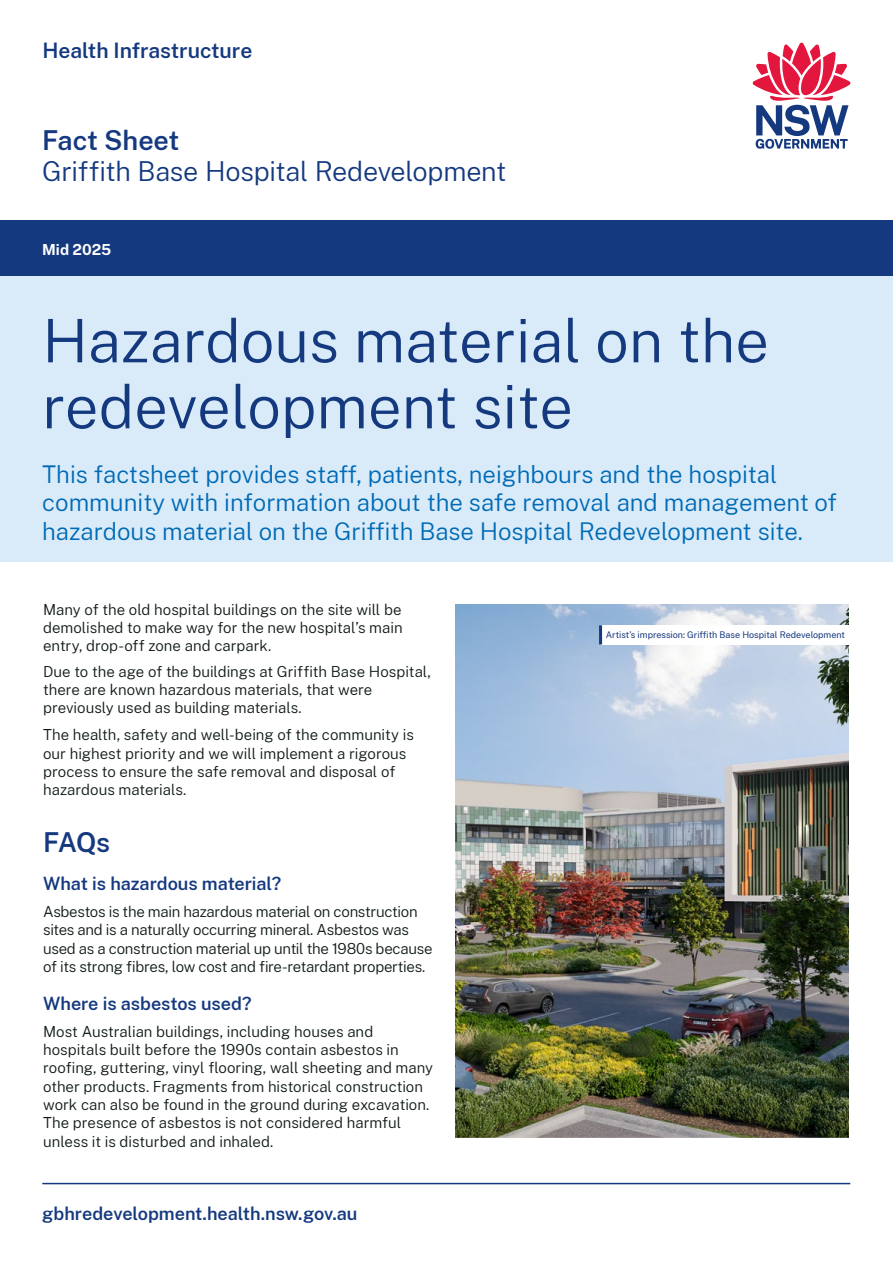
<style>
.page{position:relative;width:893px;height:1263px;background:#fff}
.page>*{position:absolute;margin:0;border:0;box-sizing:border-box;transform-origin:0 0}
.t1{font:300 60px/66px "Public Sans";color:#15397f}
.t2{font:300 27px/31.5px "Public Sans";letter-spacing:-.01em;color:#15397f}
.t3{font:600 27px "Public Sans";color:#15397f}
.Intro{font:300 24px/28.8px "Public Sans";color:#006ab5}
.t4{font:600 21px "Public Sans";letter-spacing:-.005em;color:#15397f}
.Question{font:600 18px "Public Sans";color:#15397f}
.Body{font:300 15px/18.3px "Public Sans";color:#0f1a18}
.Body-2{font:300 15px/18.3px "Public Sans";letter-spacing:-.02em;color:#0f1a18}
.Date{font:700 15px "Public Sans";color:#fff}
.Image_caption_-_white__preference{font:9px "Public Sans";color:#15397f}
.s1{font-weight:600}
</style>
<div class="page">
<svg style="left:753px;top:43px;width:97px;height:106px"></svg>
<div style="left:0;top:220px;width:893px;height:56px;background:#15397f"></div>
<div style="left:0;top:276px;width:893px;height:285px;background:#d9ebf9"></div>
<hr style="left:42px;top:1183px;width:808px;height:1px;background:#15397f">
<img style="left:455px;top:604px;width:394px;height:534px">
<div style="left:602px;top:625px;width:247px;height:19px;background:#fff"></div>
<hr style="left:599px;top:625px;width:3px;height:19px;background:#15397f">
<h3 class="t4" style="left:43px;top:35px;width:211px">Health Infrastructure</h3>
<h2 class="t2" style="left:42px;top:123px;width:466px"><span class="s1">Fact Sheet<br></span>Griffith Base Hospital Redevelopment</h2>
<p class="Date" style="left:42px;top:239px;width:71px">Mid 2025</p>
<h1 class="t1" style="left:42px;top:305px;width:728px">Hazardous material on the redevelopment site</h1>
<p class="Intro" style="left:42px;top:458px;width:796px">This factsheet provides staff, patients, neighbours and the hospital community with information about the safe removal and management of hazardous material on the Griffith Base Hospital Redevelopment site.</p>
<p class="Body" style="left:43px;top:600px;width:361px;text-align:justify">Many of the old hospital buildings on the site will be demolished to make way for the new hospital’s main entry, drop‑off zone and carpark.</p>
<p class="Body" style="left:43px;top:662px;width:389px">Due to the age of the buildings at Griffith Base Hospital, there are known hazardous materials, that were previously used as building materials.</p>
<p class="Body" style="left:43px;top:725px;width:372px">The health, safety and well-being of the community is our highest priority and we will implement a rigorous process to ensure the safe removal and disposal of hazardous materials.</p>
<h2 class="t3" style="left:43px;top:823px;width:69px">FAQs</h2>
<p class="Question" style="left:43px;top:871px;width:240px">What is hazardous material?</p>
<p class="Body-2" style="left:43px;top:902px;width:391px">Asbestos is the main hazardous material on construction sites and is a naturally occurring mineral. Asbestos was used as a construction material up until the 1980s because of its strong fibres, low cost and fire-retardant properties.</p>
<p class="Question" style="left:43px;top:990px;width:210px">Where is asbestos used?</p>
<p class="Body" style="left:43px;top:1021px;width:391px">Most Australian buildings, including houses and hospitals built before the 1990s contain asbestos in roofing, guttering, vinyl flooring, wall sheeting and many other products. Fragments from historical construction work can also be found in the ground during excavation.<br>The presence of asbestos is not considered harmful unless it is disturbed and inhaled.</p>
<p class="Question" style="left:42px;top:1201px;width:317px">gbhredevelopment.health.nsw.gov.au</p>
<p class="Image_caption_-_white__preference" style="left:606px;top:628px;width:241px">Artist’s impression: Griffith Base Hospital Redevelopment</p>
</div>
